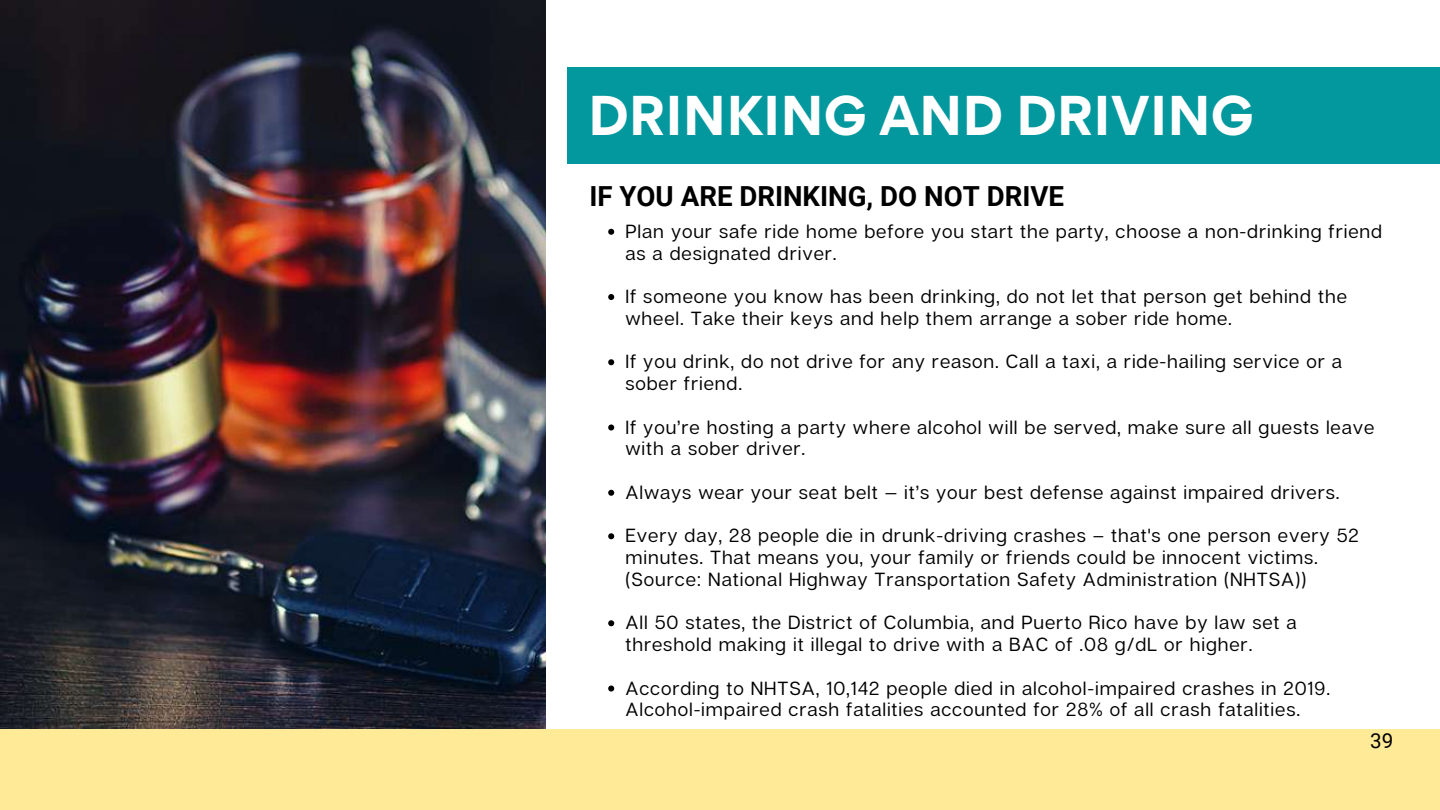
<style>
.page{position:relative;width:1440px;height:810px;background:#fff}
.page>*{position:absolute;margin:0;border:0;box-sizing:border-box;transform-origin:0 0}
.t1{font:700 50px "Gordita";color:#fff}
.t2{font:700 27.7px "Roboto";color:#000}
.t3{font:20.6px "Roboto";color:#000}
.t4{font:19px/21.8px "Articulat CF";letter-spacing:.045em;color:#000}
</style>
<div class="page">
<div style="left:0;top:729px;width:1440px;height:81px;background:#ffea98"></div>
<div style="left:567px;top:67px;width:873px;height:97px;background:#03989e"></div>
<img style="left:0;top:0;width:546px;height:729px">
<svg style="left:608px;top:229px;width:6px;height:6px"></svg>
<svg style="left:608px;top:294px;width:6px;height:6px"></svg>
<svg style="left:608px;top:359px;width:6px;height:6px"></svg>
<svg style="left:608px;top:425px;width:6px;height:6px"></svg>
<svg style="left:608px;top:490px;width:6px;height:6px"></svg>
<svg style="left:608px;top:533px;width:6px;height:6px"></svg>
<svg style="left:608px;top:620px;width:6px;height:6px"></svg>
<svg style="left:608px;top:686px;width:6px;height:6px"></svg>
<h1 class="t1" style="left:588px;top:82px;width:667px">DRINKING AND DRIVING</h1>
<h2 class="t2" style="left:589px;top:181px;width:476px">IF YOU ARE DRINKING, DO NOT DRIVE</h2>
<p class="t4" style="left:626px;top:220px;width:758px">Plan your safe ride home before you start the party, choose a non-drinking friend as a designated driver.</p>
<p class="t4" style="left:626px;top:285px;width:723px">If someone you know has been drinking, do not let that person get behind the wheel. Take their keys and help them arrange a sober ride home.</p>
<p class="t4" style="left:626px;top:350px;width:718px">If you drink, do not drive for any reason. Call a taxi, a ride-hailing service or a sober friend.</p>
<p class="t4" style="left:626px;top:415px;width:750px">If you’re hosting a party where alcohol will be served, make sure all guests leave with a sober driver.</p>
<p class="t4" style="left:626px;top:481px;width:716px">Always wear your seat belt — it’s your best defense against impaired drivers.</p>
<p class="t4" style="left:626px;top:524px;width:735px">Every day, 28 people die in drunk-driving crashes – that's one person every 52 minutes. That means you, your family or friends could be innocent victims. (Source: National Highway Transportation Safety Administration (NHTSA))</p>
<p class="t4" style="left:626px;top:611px;width:673px">All 50 states, the District of Columbia, and Puerto Rico have by law set a threshold making it illegal to drive with a BAC of .08 g/dL or higher.</p>
<p class="t4" style="left:626px;top:676px;width:706px">According to NHTSA, 10,142 people died in alcohol-impaired crashes in 2019.<br>Alcohol-impaired crash fatalities accounted for 28% of all crash fatalities.</p>
<p class="t3" style="left:1370px;top:729px;width:25px">39</p>
</div>
